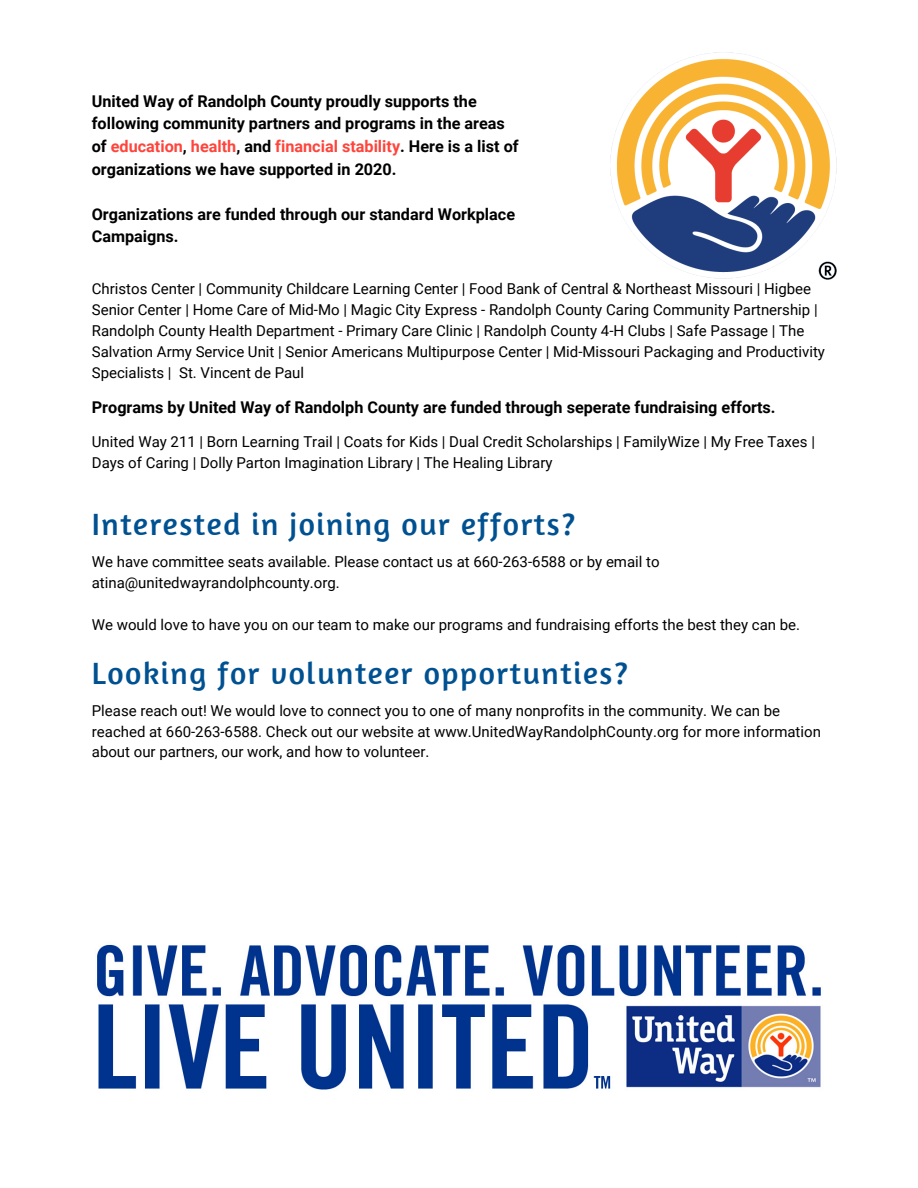
<style>
.page{position:relative;width:918px;height:1188px;background:#fff}
.page>*{position:absolute;margin:0;border:0;box-sizing:border-box;transform-origin:0 0}
.t1{font:31.5px "Amaranth";letter-spacing:.05em;color:#005191}
.t2{font:700 16.2px/22.6px "Roboto";color:#000}
.t3{font:15px/20.9px "Roboto";color:#000}
.s1{color:#ff443b}
</style>
<div class="page">
<img style="left:97px;top:944px;width:724px;height:146px">
<img style="left:610px;top:52px;width:226px;height:228px">
<p class="t2" style="left:92px;top:90px;width:428px">United Way of Randolph County proudly supports the following community partners and programs in the areas of <span class="s1">education</span>, <span class="s1">health</span>, and <span class="s1">financial stability</span>. Here is a list of organizations we have supported in 2020.</p>
<p class="t2" style="left:92px;top:203px;width:425px">Organizations are funded through our standard Workplace<br>Campaigns.</p>
<p class="t3" style="left:92px;top:279px;width:735px">Christos Center | Community Childcare Learning Center | Food Bank of Central &amp; Northeast Missouri | Higbee Senior Center | Home Care of Mid-Mo | Magic City Express - Randolph County Caring Community Partnership | Randolph County Health Department - Primary Care Clinic | Randolph County 4-H Clubs | Safe Passage | The Salvation Army Service Unit | Senior Americans Multipurpose Center | Mid-Missouri Packaging and Productivity Specialists | St. Vincent de Paul</p>
<p class="t2" style="left:92px;top:397px;width:685px">Programs by United Way of Randolph County are funded through seperate fundraising efforts.</p>
<p class="t3" style="left:92px;top:431px;width:725px">United Way 211 | Born Learning Trail | Coats for Kids | Dual Credit Scholarships | FamilyWize | My Free Taxes |<br>Days of Caring | Dolly Parton Imagination Library | The Healing Library</p>
<h1 class="t1" style="left:92px;top:504px;width:485px">Interested in joining our efforts?</h1>
<p class="t3" style="left:92px;top:552px;width:569px">We have committee seats available. Please contact us at 660-263-6588 or by email to atina@unitedwayrandolphcounty.org.</p>
<p class="t3" style="left:92px;top:614px;width:710px">We would love to have you on our team to make our programs and fundraising efforts the best they can be.</p>
<h1 class="t1" style="left:92px;top:653px;width:537px">Looking for volunteer opportunties?</h1>
<p class="t3" style="left:92px;top:700px;width:731px">Please reach out! We would love to connect you to one of many nonprofits in the community. We can be reached at 660-263-6588. Check out our website at www.UnitedWayRandolphCounty.org for more information about our partners, our work, and how to volunteer.</p>
</div>
